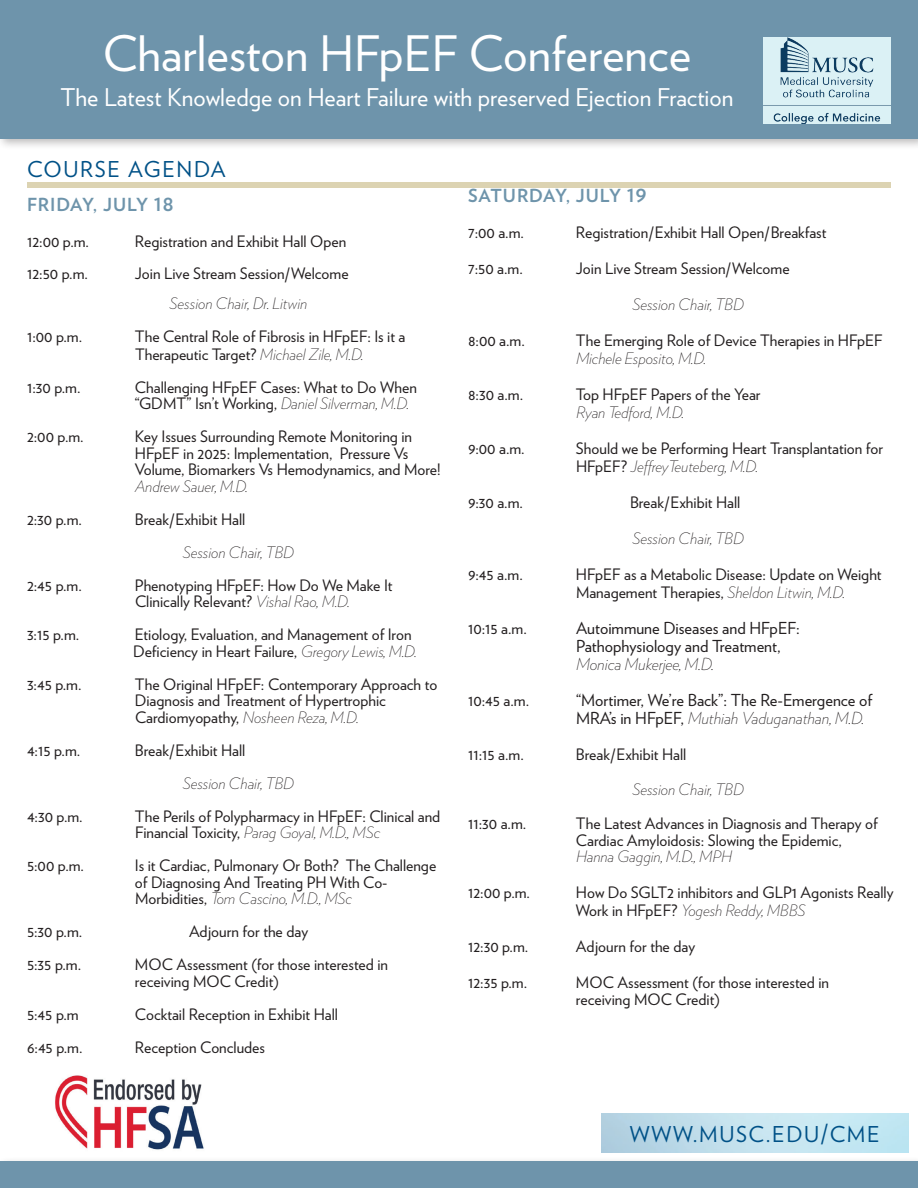
<style>
.page{position:relative;width:918px;height:1188px;background:#fff}
.page>*{position:absolute;margin:0;border:0;box-sizing:border-box;transform-origin:0 0}
.t1{font:48.75px "Verlag";color:#fff}
.t2{font:24.45px "Verlag";color:#fff}
.t3{font:21.75px "Verlag";letter-spacing:.075em;color:#005187}
.t4{font:700 18px "Verlag";letter-spacing:.05em;color:#6e94ab}
.t5{font:16.5px/18px "Verlag";color:#231f20}
.t6{font:15.75px/16.5px "Verlag";color:#231f20}
.t7{font:italic 200 15.75px "Verlag";color:#231f20}
.s1{font-weight:200;font-style:italic}
</style>
<div class="page">
<div style="left:27px;top:182px;width:864px;height:6px;background:#dcd3b2"></div>
<div style="left:0;top:0;width:918px;height:151px;background:#231f20;opacity:.3"></div>
<div style="left:0;top:0;width:918px;height:139px;background:#6e94ab"></div>
<img style="left:763px;top:38px;width:128px;height:86px">
<div style="left:0;top:1157px;width:918px;height:31px;background:#f8f8f8"></div>
<div style="left:0;top:1161px;width:918px;height:27px;background:#6e94ab"></div>
<img style="left:55px;top:1075px;width:149px;height:75px">
<p class="t1" style="left:103px;top:17px;width:590px">Charleston HFpEF Conference</p>
<p class="t2" style="left:60px;top:79px;width:675px">The Latest Knowledge on Heart Failure with preserved Ejection Fraction</p>
<p class="t3" style="left:27px;top:153px;width:200px">COURSE AGENDA</p>
<h4 class="t4" style="left:27px;top:191px;width:148px">FRIDAY, JULY 18</h4>
<p class="t6" style="left:27px;top:232px;width:64px">12:00 p.m.</p>
<p class="t6" style="left:135px;top:232px;width:213px">Registration and Exhibit Hall Open</p>
<p class="t6" style="left:27px;top:264px;width:62px">12:50 p.m.</p>
<p class="t6" style="left:135px;top:264px;width:215px">Join Live Stream Session/Welcome</p>
<p class="t7" style="left:170px;top:291px;width:139px">Session Chair, Dr. Litwin</p>
<p class="t6" style="left:27px;top:327px;width:57px">1:00 p.m.</p>
<p class="t6" style="left:135px;top:326px;width:272px;line-height:18px">The Central Role of Fibrosis in HFpEF: Is it a<br>Therapeutic Target? <span class="s1">Michael Zile, M.D.</span></p>
<p class="t6" style="left:27px;top:378px;width:55px">1:30 p.m.</p>
<p class="t6" style="left:135px;top:378px;width:283px">Challenging HFpEF Cases: What to Do When “GDMT” Isn’t Working, <span class="s1">Daniel Silverman, M.D.</span></p>
<p class="t6" style="left:27px;top:427px;width:58px">2:00 p.m.</p>
<p class="t6" style="left:135px;top:427px;width:307px">Key Issues Surrounding Remote Monitoring in<br>HFpEF in 2025: Implementation, Pressure Vs<br>Volume, Biomarkers Vs Hemodynamics, and More!</p>
<p class="t7" style="left:135px;top:474px;width:114px">Andrew Sauer, M.D.</p>
<p class="t6" style="left:27px;top:510px;width:57px">2:30 p.m.</p>
<p class="t6" style="left:135px;top:510px;width:112px">Break/Exhibit Hall</p>
<p class="t7" style="left:183px;top:540px;width:113px">Session Chair, TBD</p>
<p class="t6" style="left:27px;top:576px;width:56px">2:45 p.m.</p>
<p class="t6" style="left:135px;top:576px;width:259px">Phenotyping HFpEF: How Do We Make It<br>Clinically Relevant? <span class="s1">Vishal Rao, M.D.</span></p>
<p class="t6" style="left:27px;top:626px;width:54px">3:15 p.m.</p>
<p class="t6" style="left:133px;top:626px;width:285px">Etiology, Evaluation, and Management of Iron<br>Defciency in Heart Failure, <span class="s1">Gregory Lewis, M.D.</span></p>
<p class="t6" style="left:27px;top:675px;width:56px">3:45 p.m.</p>
<p class="t6" style="left:135px;top:675px;width:304px">The Original HFpEF: Contemporary Approach to<br>Diagnosis and Treatment of Hypertrophic<br>Cardiomyopathy, <span class="s1">Nosheen Reza, M.D.</span></p>
<p class="t6" style="left:27px;top:741px;width:55px">4:15 p.m.</p>
<p class="t6" style="left:135px;top:741px;width:112px">Break/Exhibit Hall</p>
<p class="t7" style="left:183px;top:771px;width:113px">Session Chair, TBD</p>
<p class="t6" style="left:27px;top:807px;width:57px">4:30 p.m.</p>
<p class="t6" style="left:135px;top:807px;width:307px">The Perils of Polypharmacy in HFpEF: Clinical and<br>Financial Toxicity, <span class="s1">Parag Goyal, M.D., MSc</span></p>
<p class="t6" style="left:27px;top:857px;width:59px">5:00 p.m.</p>
<p class="t6" style="left:135px;top:857px;width:303px">Is it Cardiac, Pulmonary Or Both? The Challenge of Diagnosing And Treating PH With Co-<br>Morbidities, <span class="s1">Tom Cascino, M.D., MSc</span></p>
<p class="t6" style="left:27px;top:923px;width:57px">5:30 p.m.</p>
<p class="t6" style="left:189px;top:923px;width:121px">Adjourn for the day</p>
<p class="t6" style="left:27px;top:956px;width:56px">5:35 p.m.</p>
<p class="t6" style="left:135px;top:956px;width:255px">MOC Assessment (for those interested in receiving MOC Credit)</p>
<p class="t6" style="left:27px;top:1005px;width:53px">5:45 p.m</p>
<p class="t6" style="left:135px;top:1005px;width:204px">Cocktail Reception in Exhibit Hall</p>
<p class="t6" style="left:27px;top:1038px;width:57px">6:45 p.m.</p>
<p class="t6" style="left:135px;top:1038px;width:132px">Reception Concludes</p>
<p class="t4" style="left:468px;top:182px;width:180px">SATURDAY, JULY 19</p>
<p class="t6" style="left:468px;top:223px;width:58px">7:00 a.m.</p>
<p class="t6" style="left:576px;top:223px;width:252px">Registration/Exhibit Hall Open/Breakfast</p>
<p class="t6" style="left:468px;top:259px;width:56px">7:50 a.m.</p>
<p class="t6" style="left:576px;top:259px;width:215px">Join Live Stream Session/Welcome</p>
<p class="t7" style="left:632px;top:293px;width:113px">Session Chair, TBD</p>
<p class="t6" style="left:468px;top:332px;width:58px">8:00 a.m.</p>
<p class="t6" style="left:576px;top:331px;width:308px;line-height:18px">The Emerging Role of Device Therapies in HFpEF<br><span class="s1">Michele Esposito, M.D.</span></p>
<p class="t6" style="left:468px;top:386px;width:57px">8:30 a.m.</p>
<p class="t6" style="left:576px;top:385px;width:186px;line-height:18px">Top HFpEF Papers of the Year<br><span class="s1">Ryan Tedford, M.D.</span></p>
<p class="t6" style="left:468px;top:440px;width:58px">9:00 a.m.</p>
<p class="t6" style="left:576px;top:439px;width:309px;line-height:18px">Should we be Performing Heart Transplantation for<br>HFpEF? <span class="s1">JefreyTeuteberg, M.D.</span></p>
<p class="t6" style="left:468px;top:494px;width:57px">9:30 a.m.</p>
<p class="t6" style="left:630px;top:494px;width:112px">Break/Exhibit Hall</p>
<p class="t7" style="left:632px;top:527px;width:113px">Session Chair, TBD</p>
<p class="t6" style="left:468px;top:566px;width:56px">9:45 a.m.</p>
<p class="t6" style="left:576px;top:565px;width:307px;line-height:18px">HFpEF as a Metabolic Disease: Update on Weight<br>Management Therapies, <span class="s1">Sheldon Litwin, M.D.</span></p>
<p class="t6" style="left:468px;top:620px;width:60px">10:15 a.m.</p>
<p class="t5" style="left:576px;top:618px;width:225px">Autoimmune Diseases and HFpEF:<br>Pathophysiology and Treatment,<br><span class="s1">Monica Mukerjee, M.D.</span></p>
<p class="t6" style="left:468px;top:691px;width:63px">10:45 a.m.</p>
<p class="t5" style="left:576px;top:690px;width:298px">“Mortimer, We’re Back”: The Re-Emergence of<br>MRA’s in HFpEF, <span class="s1">Muthiah Vaduganathan, M.D.</span></p>
<p class="t6" style="left:468px;top:745px;width:57px">11:15 a.m.</p>
<p class="t6" style="left:632px;top:736px;width:113px;line-height:34.5px;text-indent:-56px">Break/Exhibit Hall<br><span class="s1">Session Chair, TBD</span></p>
<p class="t6" style="left:468px;top:814px;width:60px">11:30 a.m.</p>
<p class="t6" style="left:576px;top:814px;width:304px">The Latest Advances in Diagnosis and Therapy of<br>Cardiac Amyloidosis: Slowing the Epidemic,<br><span class="s1">Hanna Gaggin, M.D., MPH</span></p>
<p class="t6" style="left:468px;top:883px;width:64px">12:00 p.m.</p>
<p class="t6" style="left:576px;top:883px;width:319px;line-height:18px">How Do SGLT2 inhibitors and GLP1 Agonists Really<br>Work in HFpEF? <span class="s1">Yogesh Reddy, MBBS</span></p>
<p class="t6" style="left:468px;top:938px;width:62px">12:30 p.m.</p>
<p class="t6" style="left:576px;top:938px;width:121px">Adjourn for the day</p>
<p class="t6" style="left:468px;top:974px;width:61px">12:35 p.m.</p>
<p class="t6" style="left:576px;top:974px;width:255px">MOC Assessment (for those interested in receiving MOC Credit)</p>
<p class="t3" style="left:630px;top:1117px;width:251px">WWW.MUSC.EDU/CME</p>
</div>
